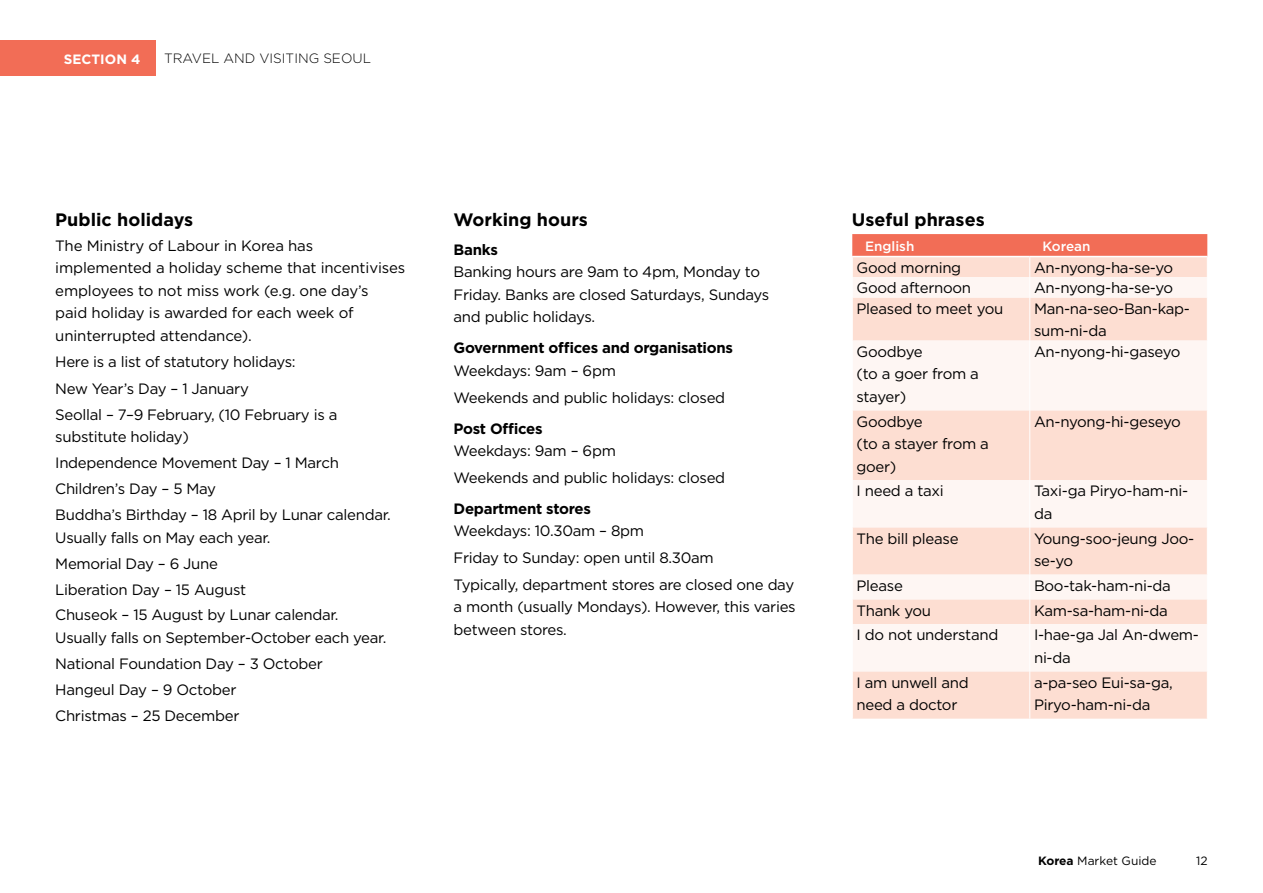
<style>
.page{position:relative;width:1263px;height:893px;background:#fff}
.page>*{position:absolute;margin:0;border:0;box-sizing:border-box;transform-origin:0 0}
.Paragraph_Style_1{font:700 18px "Gotham";color:#000}
.Body_copy{font:15px/22.5px "Gotham";letter-spacing:-.02em;color:#000}
.Table_copy{font:15px/22.5px "Gotham";letter-spacing:-.02em;color:#000}
.Copy_head{font:700 15px "Gotham";letter-spacing:-.02em;color:#000}
._9_pts_CAPS_light{font:300 13.5px "Gotham";color:#000}
.t1{font:500 13.5px "Gotham";color:#fff}
._9_pts_CAPS_light-2{font:700 13.5px "Gotham";color:#fff}
.t2{font:12px "Gotham";color:#000}
.s1{font-weight:700}
</style>
<div class="page">
<div style="left:853px;top:671px;width:354px;height:48px;background:#fdded2"></div>
<svg style="left:853px;top:298px;width:354px;height:373px;fill:#fef6f3"></svg>
<hr style="left:1029px;top:298px;width:1px;height:43px;background:#fff">
<hr style="left:1029px;top:410px;width:1px;height:70px;background:#fff">
<hr style="left:1029px;top:527px;width:1px;height:48px;background:#fff">
<hr style="left:1029px;top:671px;width:1px;height:48px;background:#fff">
<svg style="left:852px;top:234px;width:356px;height:64px"></svg>
<hr style="left:1029px;top:341px;width:1px;height:69px;background:#fff">
<hr style="left:1029px;top:480px;width:1px;height:47px;background:#fff">
<svg style="left:1029px;top:575px;width:1px;height:49px"></svg>
<hr style="left:1029px;top:624px;width:1px;height:47px;background:#fff">
<div style="left:0;top:41px;width:156px;height:35px;background:#f26d56"></div>
<p class="_9_pts_CAPS_light-2" style="left:64px;top:50px;width:78px">SECTION 4</p>
<p class="_9_pts_CAPS_light" style="left:164px;top:50px;width:209px">TRAVEL AND VISITING SEOUL</p>
<p class="_9_pts_CAPS_light-2" style="left:131px;top:50px;width:10px">3</p>
<p class="Paragraph_Style_1" style="left:55px;top:208px;width:139px">Public holidays</p>
<p class="Body_copy" style="left:55px;top:234px;width:352px">The Ministry of Labour in Korea has implemented a holiday scheme that incentivises employees to not miss work (e.g. one day’s<br>paid holiday is awarded for each week of uninterrupted attendance).</p>
<p class="Body_copy" style="left:55px;top:350px;width:242px">Here is a list of statutory holidays:</p>
<p class="Body_copy" style="left:55px;top:377px;width:195px">New Year’s Day – 1 January</p>
<p class="Body_copy" style="left:55px;top:403px;width:284px">Seollal – 7–9 February, (10 February is a substitute holiday)</p>
<p class="Body_copy" style="left:55px;top:451px;width:285px">Independence Movement Day – 1 March</p>
<p class="Body_copy" style="left:55px;top:477px;width:162px">Children’s Day – 5 May</p>
<p class="Body_copy" style="left:55px;top:503px;width:337px">Buddha’s Birthday – 18 April by Lunar calendar.<br>Usually falls on May each year.</p>
<p class="Body_copy" style="left:55px;top:552px;width:164px">Memorial Day – 6 June</p>
<p class="Body_copy" style="left:55px;top:578px;width:192px">Liberation Day – 15 August</p>
<p class="Body_copy" style="left:55px;top:604px;width:333px">Chuseok – 15 August by Lunar calendar.<br>Usually falls on September-October each year.</p>
<p class="Body_copy" style="left:55px;top:652px;width:269px">National Foundation Day – 3 October</p>
<p class="Body_copy" style="left:55px;top:678px;width:183px">Hangeul Day – 9 October</p>
<p class="Body_copy" style="left:55px;top:704px;width:186px">Christmas – 25 December</p>
<p class="Paragraph_Style_1" style="left:454px;top:208px;width:136px">Working hours</p>
<p class="Copy_head" style="left:454px;top:240px;width:46px">Banks</p>
<p class="Body_copy" style="left:454px;top:260px;width:317px">Banking hours are 9am to 4pm, Monday to<br>Friday. Banks are closed Saturdays, Sundays and public holidays.</p>
<p class="Copy_head" style="left:454px;top:338px;width:281px">Government offices and organisations</p>
<p class="Body_copy" style="left:454px;top:359px;width:164px">Weekdays: 9am – 6pm</p>
<p class="Body_copy" style="left:454px;top:386px;width:273px">Weekends and public holidays: closed</p>
<p class="Copy_head" style="left:454px;top:418px;width:91px">Post Offices</p>
<p class="Body_copy" style="left:454px;top:439px;width:164px">Weekdays: 9am – 6pm</p>
<p class="Body_copy" style="left:454px;top:466px;width:273px">Weekends and public holidays: closed</p>
<p class="Copy_head" style="left:454px;top:499px;width:139px">Department stores</p>
<p class="Body_copy" style="left:454px;top:519px;width:192px">Weekdays: 10.30am – 8pm</p>
<p class="Body_copy" style="left:454px;top:546px;width:262px">Friday to Sunday: open until 8.30am</p>
<p class="Body_copy" style="left:454px;top:573px;width:344px;text-align:justify">Typically, department stores are closed one day a month (usually Mondays). However, this varies between stores.</p>
<p class="Paragraph_Style_1" style="left:852px;top:208px;width:134px">Useful phrases</p>
<p class="t1" style="left:865px;top:237px;width:51px">English</p>
<p class="t1" style="left:1042px;top:237px;width:50px">Korean</p>
<p class="Table_copy" style="left:856px;top:256px;width:106px">Good morning</p>
<p class="Table_copy" style="left:1034px;top:256px;width:141px">An-nyong-ha-se-yo</p>
<p class="Table_copy" style="left:856px;top:276px;width:116px">Good afternoon</p>
<p class="Table_copy" style="left:1034px;top:276px;width:141px">An-nyong-ha-se-yo</p>
<p class="Table_copy" style="left:856px;top:297px;width:148px">Pleased to meet you</p>
<p class="Table_copy" style="left:1034px;top:297px;width:157px">Man-na-seo-Ban-kap&shy;sum-ni-da</p>
<p class="Table_copy" style="left:856px;top:340px;width:124px">Goodbye<br>(to a goer from a stayer)</p>
<p class="Table_copy" style="left:1034px;top:340px;width:148px">An-nyong-hi-gaseyo</p>
<p class="Table_copy" style="left:856px;top:410px;width:134px">Goodbye<br>(to a stayer from a goer)</p>
<p class="Table_copy" style="left:1034px;top:410px;width:148px">An-nyong-hi-geseyo</p>
<p class="Table_copy" style="left:856px;top:479px;width:89px">I need a taxi</p>
<p class="Table_copy" style="left:1034px;top:479px;width:156px">Taxi-ga Piryo-ham-ni&shy;da</p>
<p class="Table_copy" style="left:856px;top:527px;width:104px">The bill please</p>
<p class="Table_copy" style="left:1034px;top:527px;width:162px">Young-soo-jeung Joo&shy;se-yo</p>
<p class="Table_copy" style="left:856px;top:574px;width:48px">Please</p>
<p class="Table_copy" style="left:1034px;top:574px;width:138px">Boo-tak-ham-ni-da</p>
<p class="Table_copy" style="left:856px;top:599px;width:76px">Thank you</p>
<p class="Table_copy" style="left:1034px;top:599px;width:135px">Kam-sa-ham-ni-da</p>
<p class="Table_copy" style="left:856px;top:623px;width:143px">I do not understand</p>
<p class="Table_copy" style="left:1034px;top:623px;width:166px">I-hae-ga Jal An-dwem&shy;ni-da</p>
<p class="Table_copy" style="left:856px;top:671px;width:114px">I am unwell and need a doctor</p>
<p class="Table_copy" style="left:1034px;top:671px;width:140px">a-pa-seo Eui-sa-ga,<br>Piryo-ham-ni-da</p>
<p class="t2" style="left:1038px;top:853px;width:120px"><span class="s1">Korea</span> Market Guide</p>
<p class="t2" style="left:1196px;top:853px;width:13px">12</p>
</div>
